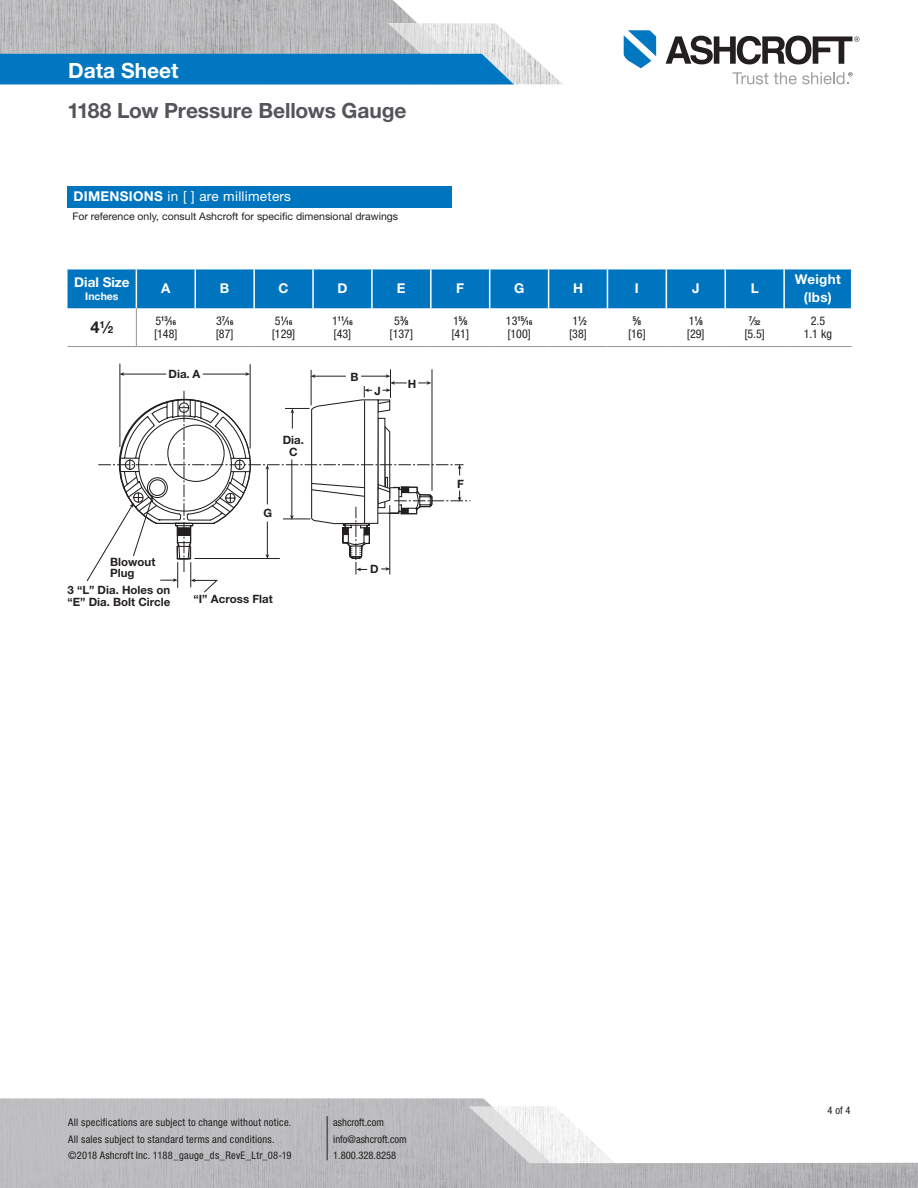
<style>
.page{position:relative;width:918px;height:1188px;background:#fff}
.page>*{position:absolute;margin:0;border:0;box-sizing:border-box;transform-origin:0 0}
.t1{font:700 21px "Helvetica Neue LT Pro";letter-spacing:-.005em;color:#54555a}
.t2{font:700 21px "Helvetica Neue LT Pro";color:#fff}
.Gauge_Size{font:700 16.35px "Helvetica Neue LT Pro";color:#231f20}
.t3{font:13.5px "Helvetica Neue LT Pro";letter-spacing:.02em;color:#fff}
.TABLE_Header{font:700 13.5px "Helvetica Neue LT Pro";color:#fff}
.TABLE_Header-2{font:700 13.5px/18px "Helvetica Neue LT Pro";letter-spacing:.02em;color:#fff;text-align:center}
.TABLE_Fractions{font:condensed 12px "Helvetica Neue LT Pro";color:#231f20}
.t4{font:700 11.4px/11.4px "Helvetica Neue LT Std";color:#231f20}
.t5{font:condensed 10.5px/16.5px "Helvetica Neue LT Pro";letter-spacing:.02em;color:#231f20}
.t6{font:10.5px "Helvetica Neue LT Pro";color:#231f20}
.t7{font:condensed 10.5px/16.5px "Helvetica Neue LT Pro";color:#231f20}
.TABLE_Header-3{font:700 10.5px "Helvetica Neue LT Pro";color:#fff}
.TABLE_Fractions-2{font:700 condensed 6.75px "Helvetica Neue LT Pro";color:#231f20}
.s1{font-weight:700}
.s2{font-size:9.9px}
.s3{font-weight:400;font-size:12px}
.s4{font-size:11.25px}
</style>
<div class="page">
<svg style="left:0;top:1098px;width:918px;height:90px;fill:#bdbdc0"></svg>
<svg style="left:468px;top:1106px;width:152px;height:57px"></svg>
<hr style="left:4px;top:84px;width:451px;height:1px;background:#ceced0">
<img style="left:0;top:0;width:417px;height:23px">
<svg style="left:732px;top:72px;width:36px;height:12px"></svg>
<svg style="left:624px;top:30px;width:32px;height:38px"></svg>
<svg style="left:666px;top:36px;width:193px;height:28px"></svg>
<svg style="left:0;top:23px;width:562px;height:61px;background:#70a5c5"></svg>
<svg style="left:774px;top:72px;width:79px;height:12px"></svg>
<hr style="left:327px;top:1116px;width:1px;height:44px;background:#231f20">
<div style="left:68px;top:269px;width:783px;height:39px;background:#0075bf"></div>
<hr style="left:136px;top:269px;width:1px;height:39px;background:#fff">
<hr style="left:195px;top:269px;width:1px;height:39px;background:#fff">
<hr style="left:253px;top:269px;width:2px;height:39px;background:#fff">
<hr style="left:312px;top:269px;width:2px;height:39px;background:#fff">
<hr style="left:371px;top:269px;width:2px;height:39px;background:#fff">
<hr style="left:430px;top:269px;width:2px;height:39px;background:#fff">
<hr style="left:489px;top:269px;width:1px;height:39px;background:#fff">
<hr style="left:548px;top:269px;width:1px;height:39px;background:#fff">
<hr style="left:607px;top:269px;width:1px;height:39px;background:#fff">
<hr style="left:666px;top:269px;width:1px;height:39px;background:#fff">
<hr style="left:724px;top:269px;width:2px;height:39px;background:#fff">
<hr style="left:783px;top:269px;width:2px;height:39px;background:#fff">
<hr style="left:136px;top:308px;width:1px;height:38px;background:#939598">
<hr style="left:68px;top:346px;width:68px;height:1px;background:#939598">
<hr style="left:136px;top:346px;width:59px;height:1px;background:#939598">
<hr style="left:195px;top:346px;width:59px;height:1px;background:#939598">
<hr style="left:254px;top:346px;width:59px;height:1px;background:#939598">
<hr style="left:313px;top:346px;width:59px;height:1px;background:#939598">
<hr style="left:372px;top:346px;width:59px;height:1px;background:#939598">
<hr style="left:431px;top:346px;width:59px;height:1px;background:#939598">
<hr style="left:490px;top:346px;width:59px;height:1px;background:#939598">
<hr style="left:549px;top:346px;width:58px;height:1px;background:#939598">
<hr style="left:607px;top:346px;width:59px;height:1px;background:#939598">
<hr style="left:666px;top:346px;width:59px;height:1px;background:#939598">
<hr style="left:725px;top:346px;width:59px;height:1px;background:#939598">
<hr style="left:784px;top:346px;width:68px;height:1px;background:#939598">
<hr style="left:250px;top:364px;width:1px;height:85px;background:#231f20">
<hr style="left:120px;top:364px;width:1px;height:83px;background:#231f20">
<svg style="left:86px;top:369px;width:384px;height:224px"></svg>
<div style="left:68px;top:186px;width:384px;height:21px;background:#0075bf"></div>
<h1 class="t2" style="left:68px;top:57px;width:112px">Data Sheet</h1>
<h1 class="t1" style="left:68px;top:98px;width:341px">1188 Low Pressure Bellows Gauge</h1>
<p class="t3" style="left:74px;top:188px;width:219px"><span class="s1">DIMENSIONS</span> in [ ] are millimeters</p>
<p class="t6" style="left:72px;top:210px;width:327px">For reference only, consult Ashcroft for specific dimensional drawings</p>
<p class="TABLE_Header" style="left:74px;top:274px;width:57px">Dial Size</p>
<p class="TABLE_Header-3" style="left:85px;top:289px;width:35px">Inches</p>
<p class="TABLE_Header" style="left:161px;top:280px;width:11px">A</p>
<p class="TABLE_Header" style="left:220px;top:280px;width:11px">B</p>
<p class="TABLE_Header" style="left:279px;top:280px;width:12px">C</p>
<p class="TABLE_Header" style="left:337px;top:280px;width:12px">D</p>
<p class="TABLE_Header" style="left:397px;top:280px;width:10px">E</p>
<p class="TABLE_Header" style="left:456px;top:280px;width:10px">F</p>
<p class="TABLE_Header" style="left:514px;top:280px;width:12px">G</p>
<p class="TABLE_Header" style="left:573px;top:280px;width:12px">H</p>
<p class="TABLE_Header" style="left:635px;top:280px;width:5px">I</p>
<p class="TABLE_Header" style="left:692px;top:280px;width:9px">J</p>
<p class="TABLE_Header" style="left:751px;top:280px;width:10px">L</p>
<p class="TABLE_Header-2" style="left:795px;top:270px;width:47px">Weight (lbs)</p>
<p class="Gauge_Size" style="left:91px;top:317px;width:24px">4<sup>1</sup>⁄<span class="s2">2</span></p>
<p class="TABLE_Fractions-2" style="left:156px;top:317px;width:22px"><span class="s3">5</span>13<span class="s4">⁄</span>16</p>
<p class="TABLE_Fractions" style="left:154px;top:327px;width:25px">[148]</p>
<p class="t4" style="left:169px;top:368px;width:33px">Dia. A</p>
<p class="TABLE_Fractions-2" style="left:216px;top:319px;width:19px"><span class="s3">3</span>7<span class="s4">⁄</span>16</p>
<p class="TABLE_Fractions" style="left:216px;top:327px;width:19px">[87]</p>
<p class="TABLE_Fractions-2" style="left:275px;top:319px;width:19px"><span class="s3">5</span>1<span class="s4">⁄</span>16</p>
<p class="TABLE_Fractions" style="left:272px;top:327px;width:25px">[129]</p>
<p class="t4" style="left:283px;top:434px;width:23px;text-align:center">Dia.<br>C</p>
<p class="t4" style="left:263px;top:507px;width:10px">G</p>
<p class="t4" style="left:110px;top:556px;width:47px">Blowout<br>Plug</p>
<p class="t4" style="left:68px;top:584px;width:104px">3 “L” Dia. Holes on “E” Dia. Bolt Circle</p>
<p class="t4" style="left:194px;top:593px;width:81px">“I” Across Flat</p>
<p class="TABLE_Fractions-2" style="left:332px;top:317px;width:22px"><span class="s3">1</span>11<span class="s4">⁄</span>16</p>
<p class="TABLE_Fractions" style="left:334px;top:327px;width:19px">[43]</p>
<p class="t4" style="left:350px;top:371px;width:10px">B</p>
<p class="TABLE_Fractions-2" style="left:394px;top:317px;width:16px"><span class="s3">5</span>3<span class="s4">⁄</span>8</p>
<p class="TABLE_Fractions" style="left:390px;top:327px;width:25px">[137]</p>
<p class="t4" style="left:374px;top:385px;width:8px">J</p>
<p class="t4" style="left:408px;top:378px;width:10px">H</p>
<p class="t4" style="left:370px;top:563px;width:10px">D</p>
<p class="TABLE_Fractions-2" style="left:453px;top:317px;width:16px"><span class="s3">1</span>5<span class="s4">⁄</span>8</p>
<p class="TABLE_Fractions" style="left:451px;top:327px;width:19px">[41]</p>
<p class="t4" style="left:457px;top:477px;width:8px">F</p>
<p class="TABLE_Fractions-2" style="left:506px;top:317px;width:28px"><span class="s3">13</span>15<span class="s4">⁄</span>16</p>
<p class="TABLE_Fractions" style="left:507px;top:327px;width:25px">[100]</p>
<p class="TABLE_Fractions-2" style="left:573px;top:317px;width:16px"><span class="s3">1</span>1<span class="s4">⁄</span>2</p>
<p class="TABLE_Fractions" style="left:569px;top:327px;width:19px">[38]</p>
<p class="TABLE_Fractions-2" style="left:633px;top:317px;width:10px">5<span class="s4">⁄</span>8</p>
<p class="TABLE_Fractions" style="left:628px;top:327px;width:19px">[16]</p>
<p class="TABLE_Fractions-2" style="left:689px;top:317px;width:16px"><span class="s3">1</span>1<span class="s4">⁄</span>8</p>
<p class="TABLE_Fractions" style="left:687px;top:327px;width:19px">[29]</p>
<p class="TABLE_Fractions-2" style="left:749px;top:319px;width:13px">7<span class="s4">⁄</span>32</p>
<p class="TABLE_Fractions" style="left:744px;top:327px;width:22px">[5.5]</p>
<p class="TABLE_Fractions" style="left:811px;top:314px;width:16px">2.5</p>
<p class="TABLE_Fractions" style="left:804px;top:327px;width:30px">1.1 kg</p>
<p class="t5" style="left:68px;top:1114px;width:225px">All specifications are subject to change without notice.<br>All sales subject to standard terms and conditions. ©2018 Ashcroft Inc. 1188_gauge_ds_RevE_Ltr_08-19</p>
<p class="t7" style="left:333px;top:1114px;width:75px">ashcroft.com info@ashcroft.com<br>1.800.328.8258</p>
<p class="t5" style="left:828px;top:1102px;width:24px">4 of 4</p>
</div>
